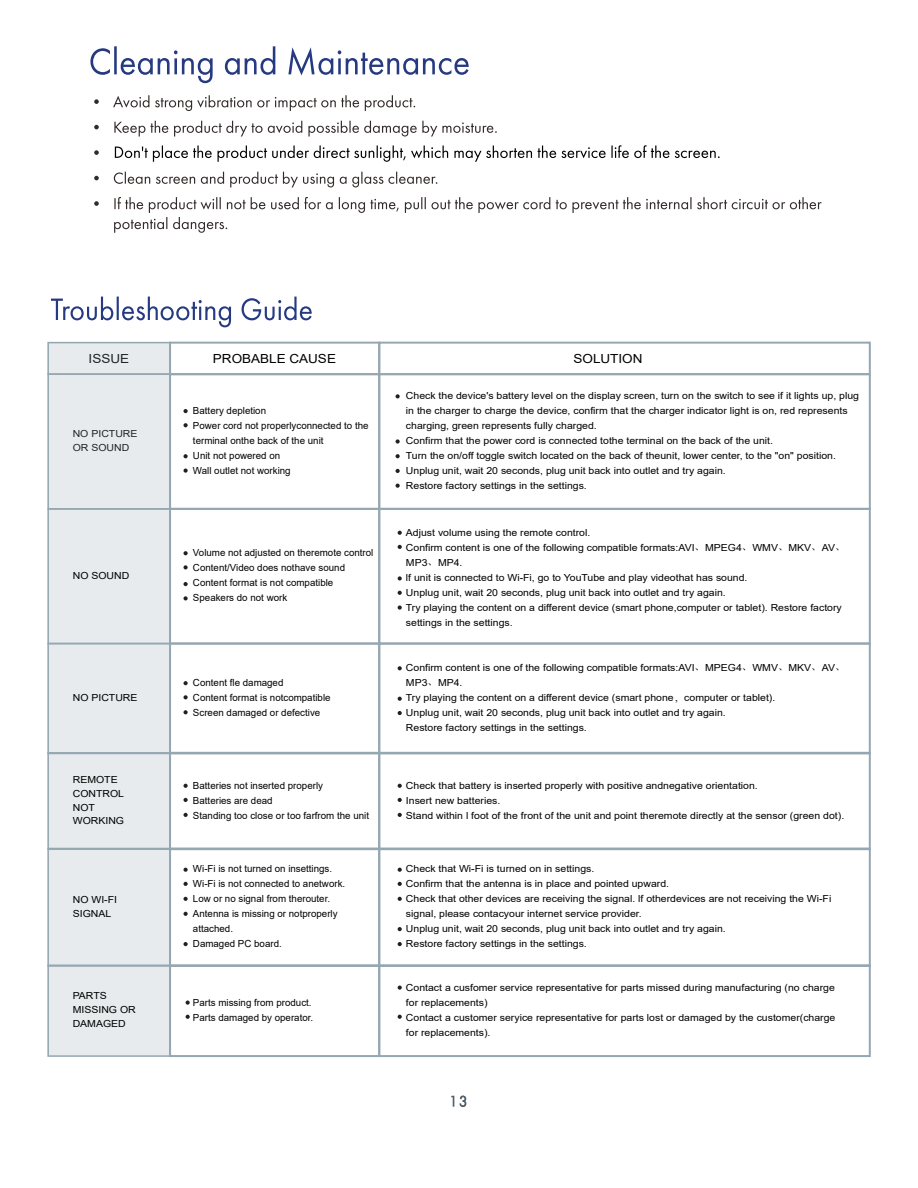
<style>
.page{position:relative;width:918px;height:1188px;background:#fff}
.page>*{position:absolute;margin:0;border:0;box-sizing:border-box;transform-origin:0 0}
.t1{font:13.5px "Futura ND Light";color:#53616b}
.t2{font:12.45px "Arial";color:#000;scale:1.08 1}
.t3{font:9.75px/15px "Arial";color:#000;scale:1.08 1}
.t4{font:9.75px/15px "Arial";color:#000}
.s1{font-family:"Adobe Song Std";font-weight:300}
</style>
<div class="page">
<svg style="left:90px;top:46px;width:379px;height:37px"></svg>
<svg style="left:94px;top:99px;width:5px;height:5px"></svg>
<svg style="left:113px;top:95px;width:302px;height:16px"></svg>
<svg style="left:94px;top:125px;width:5px;height:4px"></svg>
<svg style="left:114px;top:121px;width:383px;height:16px"></svg>
<svg style="left:94px;top:150px;width:5px;height:5px"></svg>
<svg style="left:94px;top:176px;width:5px;height:4px"></svg>
<svg style="left:114px;top:172px;width:323px;height:15px"></svg>
<svg style="left:94px;top:201px;width:5px;height:5px"></svg>
<svg style="left:114px;top:197px;width:708px;height:36px"></svg>
<svg style="left:115px;top:145px;width:605px;height:17px"></svg>
<div style="left:47px;top:373px;width:124px;height:137px;background:#e7ebed"></div>
<div style="left:47px;top:342px;width:124px;height:33px;background:#e7ebed"></div>
<div style="left:169px;top:342px;width:211px;height:33px;border:2px solid #95a7b1"></div>
<div style="left:378px;top:373px;width:493px;height:137px;border:2px solid #95a7b1"></div>
<div style="left:378px;top:342px;width:493px;height:33px;border:2px solid #95a7b1"></div>
<div style="left:47px;top:373px;width:124px;height:137px;border:2px solid #95a7b1"></div>
<div style="left:47px;top:508px;width:124px;height:136px;background:#e7ebed"></div>
<div style="left:169px;top:508px;width:211px;height:137px;border:2px solid #95a7b1"></div>
<div style="left:378px;top:508px;width:493px;height:137px;border:2px solid #95a7b1"></div>
<div style="left:47px;top:508px;width:124px;height:136px;border:2px solid #95a7b1"></div>
<div style="left:47px;top:643px;width:124px;height:111px;background:#e7ebed"></div>
<div style="left:169px;top:643px;width:211px;height:111px;border:2px solid #95a7b1"></div>
<div style="left:378px;top:643px;width:493px;height:111px;border:2px solid #95a7b1"></div>
<div style="left:47px;top:643px;width:124px;height:111px;border:2px solid #95a7b1"></div>
<div style="left:47px;top:752px;width:124px;height:98px;background:#e7ebed"></div>
<div style="left:169px;top:752px;width:211px;height:98px;border:2px solid #95a7b1"></div>
<div style="left:378px;top:752px;width:493px;height:98px;border:2px solid #95a7b1"></div>
<div style="left:47px;top:752px;width:124px;height:98px;border:2px solid #95a7b1"></div>
<div style="left:47px;top:848px;width:124px;height:119px;background:#e7ebed"></div>
<div style="left:169px;top:848px;width:211px;height:119px;border:2px solid #95a7b1"></div>
<div style="left:378px;top:848px;width:493px;height:119px;border:2px solid #95a7b1"></div>
<div style="left:47px;top:848px;width:124px;height:119px;border:2px solid #95a7b1"></div>
<div style="left:47px;top:965px;width:124px;height:92px;background:#e7ebed"></div>
<div style="left:169px;top:964px;width:211px;height:93px;border:2px solid #95a7b1"></div>
<div style="left:378px;top:964px;width:493px;height:93px;border:2px solid #95a7b1"></div>
<div style="left:47px;top:965px;width:124px;height:92px;border:2px solid #95a7b1"></div>
<div style="left:47px;top:342px;width:124px;height:33px;border:2px solid #95a7b1"></div>
<svg style="left:451px;top:1095px;width:16px;height:12px"></svg>
<svg style="left:51px;top:297px;width:261px;height:30px"></svg>
<svg style="left:183px;top:409px;width:5px;height:4px"></svg>
<svg style="left:183px;top:423px;width:5px;height:4px"></svg>
<svg style="left:183px;top:454px;width:5px;height:4px"></svg>
<svg style="left:183px;top:469px;width:5px;height:4px"></svg>
<svg style="left:183px;top:551px;width:5px;height:4px"></svg>
<svg style="left:183px;top:565px;width:5px;height:4px"></svg>
<svg style="left:183px;top:582px;width:5px;height:4px"></svg>
<svg style="left:183px;top:596px;width:5px;height:4px"></svg>
<svg style="left:183px;top:681px;width:5px;height:4px"></svg>
<svg style="left:183px;top:695px;width:5px;height:4px"></svg>
<svg style="left:183px;top:710px;width:5px;height:4px"></svg>
<svg style="left:183px;top:784px;width:5px;height:4px"></svg>
<svg style="left:183px;top:798px;width:5px;height:4px"></svg>
<svg style="left:183px;top:813px;width:5px;height:4px"></svg>
<svg style="left:398px;top:784px;width:4px;height:4px"></svg>
<svg style="left:398px;top:798px;width:4px;height:4px"></svg>
<svg style="left:398px;top:813px;width:4px;height:4px"></svg>
<svg style="left:398px;top:868px;width:4px;height:4px"></svg>
<svg style="left:398px;top:882px;width:4px;height:4px"></svg>
<svg style="left:398px;top:897px;width:4px;height:4px"></svg>
<svg style="left:398px;top:927px;width:4px;height:4px"></svg>
<svg style="left:398px;top:942px;width:4px;height:4px"></svg>
<svg style="left:398px;top:986px;width:4px;height:4px"></svg>
<svg style="left:398px;top:1015px;width:4px;height:4px"></svg>
<svg style="left:183px;top:868px;width:5px;height:4px"></svg>
<svg style="left:183px;top:882px;width:5px;height:4px"></svg>
<svg style="left:183px;top:897px;width:5px;height:4px"></svg>
<svg style="left:183px;top:912px;width:5px;height:4px"></svg>
<svg style="left:183px;top:942px;width:5px;height:4px"></svg>
<svg style="left:186px;top:1001px;width:4px;height:4px"></svg>
<svg style="left:186px;top:1015px;width:4px;height:4px"></svg>
<svg style="left:398px;top:531px;width:4px;height:4px"></svg>
<svg style="left:398px;top:545px;width:4px;height:4px"></svg>
<svg style="left:398px;top:576px;width:4px;height:5px"></svg>
<svg style="left:398px;top:591px;width:4px;height:4px"></svg>
<svg style="left:398px;top:605px;width:4px;height:5px"></svg>
<svg style="left:398px;top:666px;width:4px;height:4px"></svg>
<svg style="left:398px;top:697px;width:4px;height:4px"></svg>
<svg style="left:398px;top:711px;width:4px;height:4px"></svg>
<svg style="left:396px;top:394px;width:4px;height:4px"></svg>
<svg style="left:396px;top:439px;width:4px;height:5px"></svg>
<svg style="left:396px;top:454px;width:4px;height:4px"></svg>
<svg style="left:396px;top:469px;width:4px;height:4px"></svg>
<svg style="left:396px;top:484px;width:4px;height:4px"></svg>
<p class="t2" style="left:89px;top:350px;width:39px">ISSUE</p>
<p class="t2" style="left:213px;top:350px;width:115px">PROBABLE CAUSE</p>
<p class="t2" style="left:573px;top:350px;width:65px">SOLUTION</p>
<p class="t3" style="left:406px;top:388px;width:421px">Check the device's battery level on the display screen, turn on the switch to see if it lights up, plug in the charger to charge the device, confirm that the charger indicator light is on, red represents charging, green represents fully charged.<br>Confirm that the power cord is connected tothe terminal on the back of the unit.<br>Turn the on/off toggle switch located on the back of theunit, lower center, to the "on" position.<br>Unplug unit, wait 20 seconds, plug unit back into outlet and try again.<br>Restore factory settings in the settings.</p>
<p class="t3" style="left:406px;top:525px;width:409px">Adjust volume using the remote control.<br>Confirm content is one of the following compatible formats:AVI<span class="s1">、</span>MPEG4<span class="s1">、</span>WMV<span class="s1">、</span>MKV<span class="s1">、</span>AV<span class="s1">、</span>MP3<span class="s1">、</span>MP4.<br>lf unit is connected to Wi-Fi, go to YouTube and play videothat has sound.<br>Unplug unit, wait 20 seconds, plug unit back into outlet and try again.<br>Try playing the content on a different device (smart phone,computer or tablet). Restore factory settings in the settings.</p>
<p class="t4" style="left:193px;top:403px;width:177px">Battery depletion<br>Power cord not properlyconnected to the terminal onthe back of the unit<br>Unit not powered on<br>Wall outlet not working</p>
<p class="t3" style="left:73px;top:427px;width:61px;line-height:14px">NO PICTURE<br>OR SOUND</p>
<p class="t4" style="left:193px;top:545px;width:182px">Volume not adjusted on theremote control<br>Content/Video does nothave sound<br>Content format is not compatible<br>Speakers do not work</p>
<p class="t3" style="left:73px;top:568px;width:54px">NO SOUND</p>
<p class="t3" style="left:73px;top:690px;width:61px">NO PICTURE</p>
<p class="t3" style="left:73px;top:772px;width:49px;line-height:14px">REMOTE<br>CONTROL<br>NOT<br>WORKING</p>
<p class="t3" style="left:73px;top:893px;width:43px;line-height:13.8px">NO WI-FI<br>SIGNAL</p>
<p class="t3" style="left:73px;top:989px;width:60px;line-height:14px">PARTS<br>MISSING OR<br>DAMAGED</p>
<p class="t4" style="left:193px;top:675px;width:139px">Content fle damaged<br>Content format is notcompatible<br>Screen damaged or defective</p>
<p class="t4" style="left:193px;top:778px;width:178px">Batteries not inserted properly<br>Batteries are dead<br>Standing too close or too farfrom the unit</p>
<p class="t4" style="left:193px;top:861px;width:154px">Wi-Fi is not turned on insettings.<br>Wi-Fi is not connected to anetwork.<br>Low or no signal from therouter.<br>Antenna is missing or notproperly attached.<br>Damaged PC board.</p>
<p class="t4" style="left:193px;top:995px;width:122px">Parts missing from product.<br>Parts damaged by operator.</p>
<p class="t3" style="left:406px;top:660px;width:409px">Confirm content is one of the following compatible formats:AVI<span class="s1">、</span>MPEG4<span class="s1">、</span>WMV<span class="s1">、</span>MKV<span class="s1">、</span>AV<span class="s1">、</span>MP3<span class="s1">、</span>MP4.<br>Try playing the content on a different device (smart phone<span class="s1">，</span>computer or tablet).<br>Unplug unit, wait 20 seconds, plug unit back into outlet and try again.<br>Restore factory settings in the settings.</p>
<p class="t3" style="left:406px;top:778px;width:407px">Check that battery is inserted properly with positive andnegative orientation.<br>Insert new batteries.<br>Stand within l foot of the front of the unit and point theremote directly at the sensor (green dot).</p>
<p class="t3" style="left:406px;top:861px;width:395px">Check that Wi-Fi is turned on in settings.<br>Confirm that the antenna is in place and pointed upward.<br>Check that other devices are receiving the signal. lf otherdevices are not receiving the Wi-Fi signal, please contacyour internet service provider.<br>Unplug unit, wait 20 seconds, plug unit back into outlet and try again.<br>Restore factory settings in the settings.</p>
<p class="t3" style="left:406px;top:980px;width:399px">Contact a cusfomer service representative for parts missed during manufacturing (no charge for replacements)<br>Contact a customer seryice representative for parts lost or damaged by the customer(charge for replacements).</p>
<h1 class="t1" style="left:459px;top:1093px;width:10px">3</h1>
</div>
